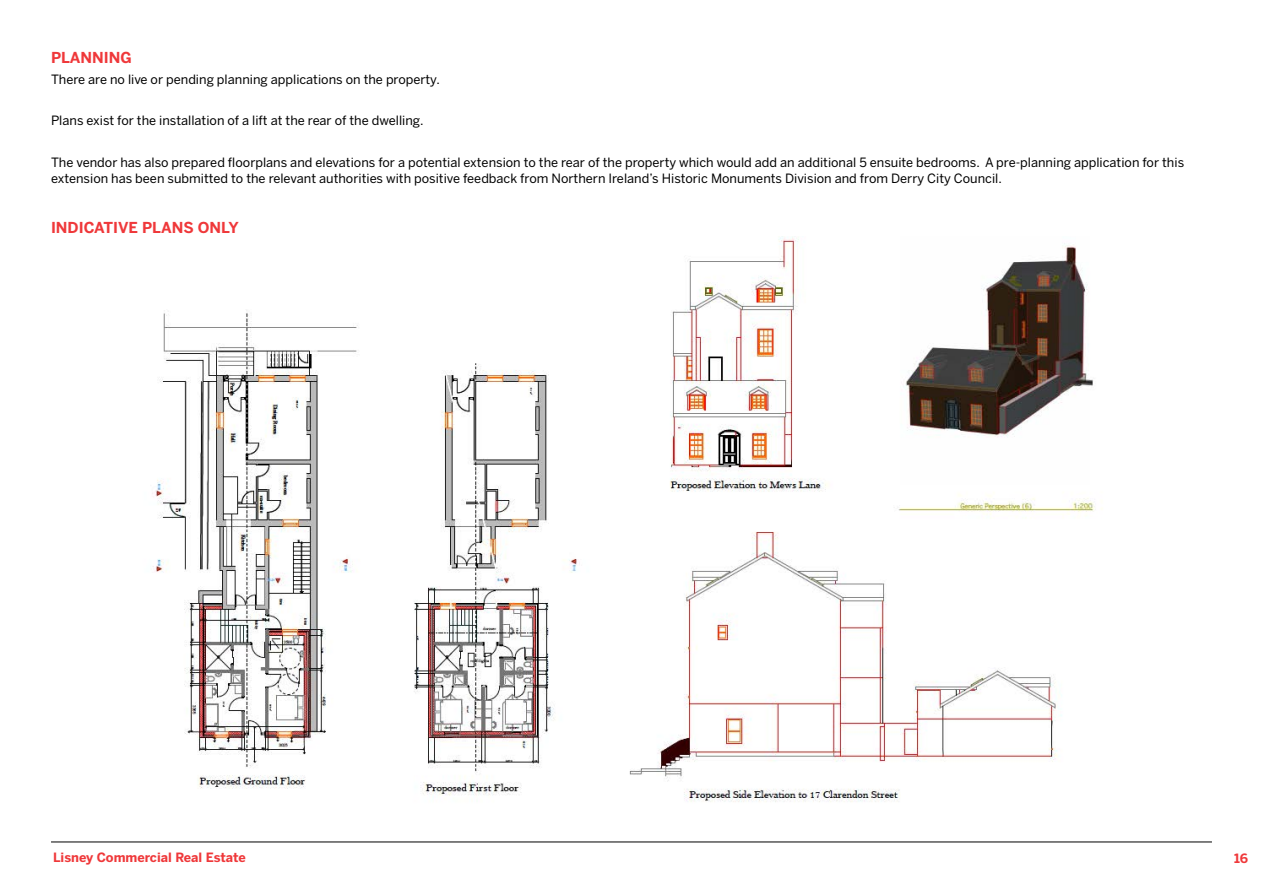
<style>
.page{position:relative;width:1263px;height:893px;background:#fff}
.page>*{position:absolute;margin:0;border:0;box-sizing:border-box;transform-origin:0 0}
.t1{font:700 15px "Benton Sans";color:#ef383a}
.t2{font:12.75px/16.5px "Benton Sans";color:#000}
.t3{font:700 12.75px "Benton Sans";color:#ef383a}
</style>
<div class="page">
<hr style="left:51px;top:842px;width:1161px;height:1px;background:#000">
<img style="left:152px;top:237px;width:950px;height:565px">
<p class="t1" style="left:51px;top:48px;width:82px">PLANNING</p>
<p class="t2" style="left:51px;top:71px;width:390px">There are no live or pending planning applications on the property.</p>
<p class="t2" style="left:51px;top:112px;width:374px">Plans exist for the installation of a lift at the rear of the dwelling.</p>
<p class="t2" style="left:51px;top:154px;width:1135px">The vendor has also prepared floorplans and elevations for a potential extension to the rear of the property which would add an additional 5 ensuite bedrooms. A pre-planning application for this extension has been submitted to the relevant authorities with positive feedback from Northern Ireland’s Historic Monuments Division and from Derry City Council.</p>
<p class="t1" style="left:51px;top:218px;width:189px">INDICATIVE PLANS ONLY</p>
<p class="t3" style="left:53px;top:849px;width:194px">Lisney Commercial Real Estate</p>
<p class="t3" style="left:1234px;top:850px;width:16px">16</p>
</div>
